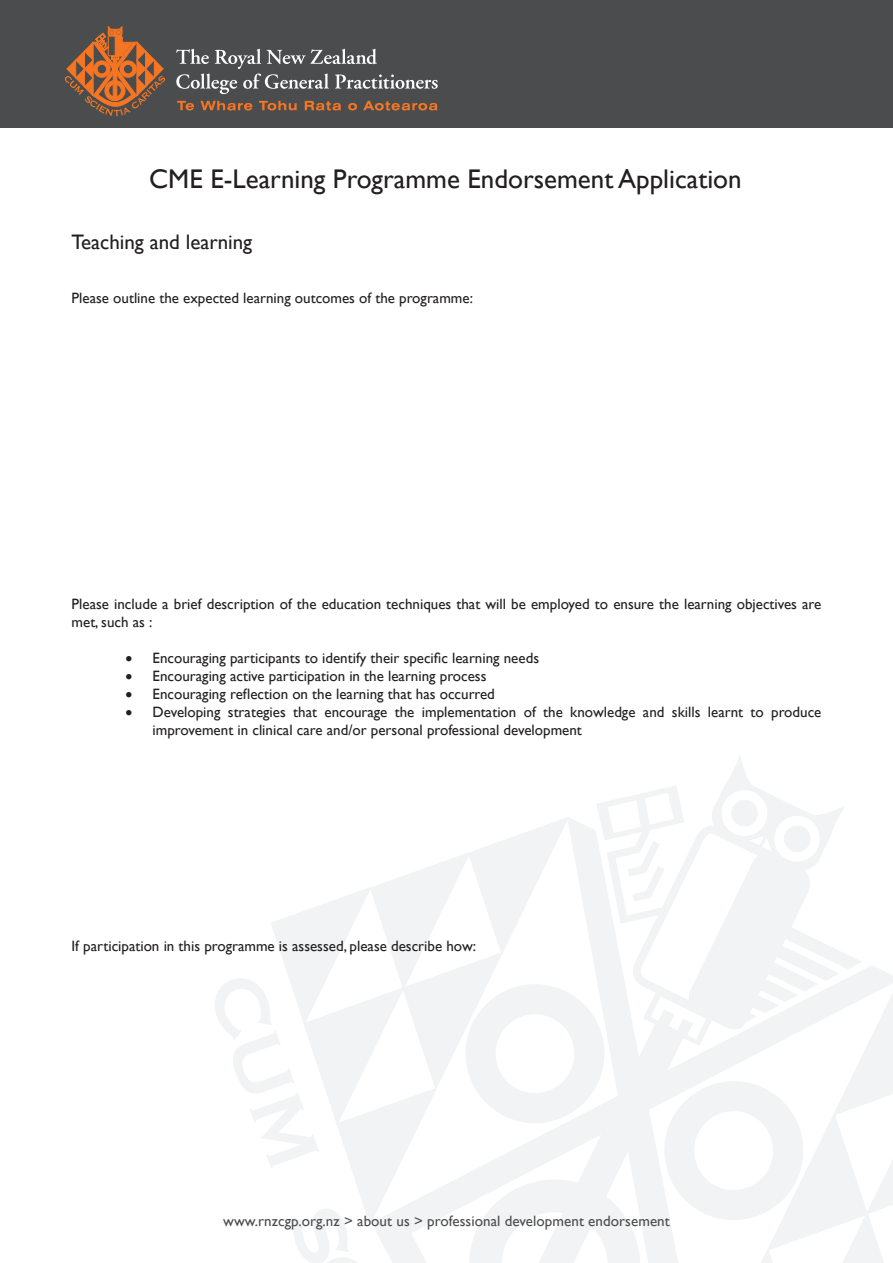
<style>
.page{position:relative;width:893px;height:1263px;background:#fff}
.page>*{position:absolute;margin:0;border:0;box-sizing:border-box;transform-origin:0 0}
.Heading_1{font:27px "Gill Sans";color:#231f20}
.Heading_4{font:21px "Gill Sans";color:#231f20}
.Body_Text_Indent{font:15px/18px "Gill Sans";color:#231f20}
.t1{font:15px "Gill Sans";letter-spacing:.005em;color:#4b4c4d}
</style>
<div class="page">
<div style="left:0;top:0;width:893px;height:128px;background:#4b4c4d"></div>
<svg style="left:215px;top:756px;width:678px;height:507px"></svg>
<svg style="left:176px;top:49px;width:262px;height:45px"></svg>
<svg style="left:65px;top:27px;width:100px;height:89px"></svg>
<svg style="left:177px;top:101px;width:17px;height:9px"></svg>
<svg style="left:200px;top:101px;width:52px;height:9px"></svg>
<svg style="left:259px;top:101px;width:38px;height:9px"></svg>
<svg style="left:305px;top:101px;width:36px;height:9px"></svg>
<svg style="left:348px;top:103px;width:9px;height:7px"></svg>
<svg style="left:363px;top:101px;width:74px;height:9px"></svg>
<p class="Heading_1" style="left:149px;top:164px;width:594px">CME E-Learning Programme Endorsement Application</p>
<p class="Heading_4" style="left:72px;top:230px;width:182px">Teaching and learning</p>
<p class="Body_Text_Indent" style="left:72px;top:289px;width:403px">Please outline the expected learning outcomes of the programme:</p>
<p class="Body_Text_Indent" style="left:72px;top:595px;width:751px">Please include a brief description of the education techniques that will be employed to ensure the learning objectives are met, such as :</p>
<p class="Body_Text_Indent" style="left:126px;top:649px;width:415px">• Encouraging participants to identify their specific learning needs</p>
<p class="Body_Text_Indent" style="left:126px;top:667px;width:362px">• Encouraging active participation in the learning process</p>
<p class="Body_Text_Indent" style="left:126px;top:685px;width:371px">• Encouraging reflection on the learning that has occurred</p>
<p class="Body_Text_Indent" style="left:153px;top:703px;width:670px;text-indent:-27px">• Developing strategies that encourage the implementation of the knowledge and skills learnt to produce improvement in clinical care and/or personal professional development</p>
<p class="Body_Text_Indent" style="left:72px;top:937px;width:406px">If participation in this programme is assessed, please describe how:</p>
<p class="t1" style="left:223px;top:1212px;width:448px">www.rnzcgp.org.nz &gt; about us &gt; professional development endorsement</p>
</div>
